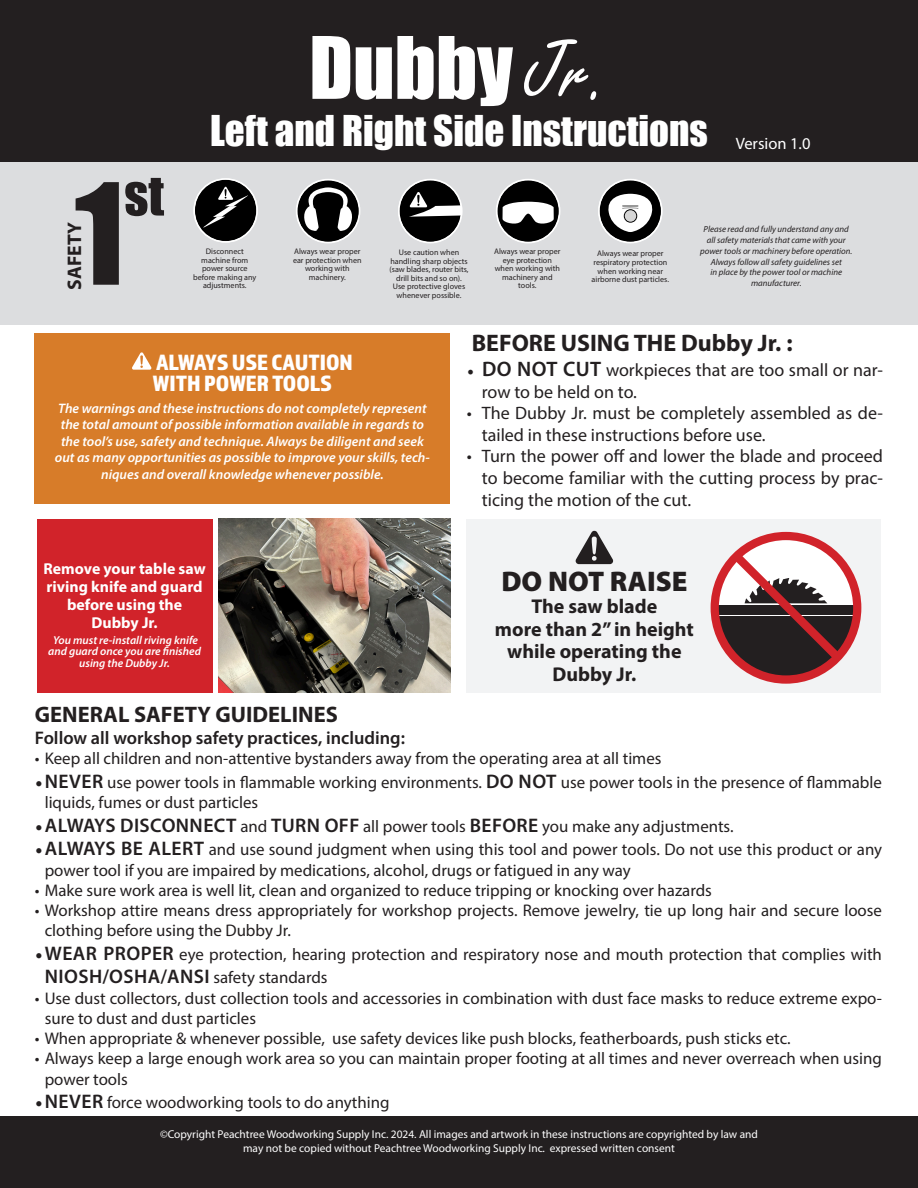
<style>
.page{position:relative;width:918px;height:1188px;background:#fff}
.page>*{position:absolute;margin:0;border:0;box-sizing:border-box;transform-origin:0 0}
.t1{font:129.75px "Impact";color:#231f20}
.t2{font:79.5px "Impact";color:#fff}
.t3{font:51.3px "Impact";color:#231f20}
.t4{font:39px "Impact";color:#fff}
.t5{font:900 28.5px "Myriad Pro";color:#231f20}
.t6{font:700 24px "Myriad Pro";color:#231f20}
.t7{font:22.95px/21.9px "Almaq Refined";color:#fff}
.t8{font:700 22.5px "Myriad Pro";color:#231f20}
.t9{font:700 19.95px/22.5px "Myriad Pro";color:#231f20;text-align:center}
.t10{font:700 19.8px "Myriad Pro";color:#231f20}
.t11{font:600 19.65px "Myriad Pro";letter-spacing:.02em;color:#231f20}
.t12{font:600 18.3px "Myriad Pro";color:#231f20}
.t13{font:18px/21.6px "Myriad Pro";color:#231f20}
.t14{font:16.8px/20.2px "Myriad Pro";color:#231f20}
.t15{font:16.5px "Myriad Pro";color:#fff}
.t16{font:700 15.75px/17.9px "Myriad Pro";color:#fff;text-align:center}
.t17{font:italic 600 13.8px/16.5px "Myriad Pro";color:#fff;text-align:center}
.t18{font:italic 600 11.55px/11.6px "Myriad Pro";color:#fff;text-align:center}
.t19{font:11.4px/13.6px "Myriad Pro";color:#fff;text-align:center}
.t20{font:italic 8.85px/10.8px "Myriad Pro";color:#231f20;text-align:center}
.t21{font:8.1px/8.6px "Myriad Pro";color:#231f20;text-align:center}
.s1{font-family:"Freeze Normal";font-size:84px}
.s2{font-family:"Minion Pro"}
.s3{font-weight:600;font-size:21px}
.s4{font-family:"Minion Pro";font-size:19.65px}
.s5{font-weight:600;font-size:19.65px}
.s6{font-weight:400;font-size:16.8px}
</style>
<div class="page">
<div style="left:0;top:0;width:918px;height:162px;background:#231f20"></div>
<div style="left:0;top:1116px;width:918px;height:72px;background:#231f20"></div>
<div style="left:0;top:162px;width:918px;height:162px;background:#dcdddf"></div>
<div style="left:194px;top:179px;width:63px;height:63px;background:#000;border-radius:50%"></div>
<div style="left:193px;top:178px;width:65px;height:65px;border:2px solid #fff;border-radius:50%"></div>
<div style="left:194px;top:179px;width:63px;height:63px;border:1px solid #fff;border-radius:50%"></div>
<svg style="left:203px;top:187px;width:45px;height:40px"></svg>
<svg style="left:297px;top:180px;width:63px;height:63px"></svg>
<div style="left:296px;top:179px;width:64px;height:64px;border:2px solid #fff;border-radius:50%"></div>
<div style="left:296px;top:179px;width:64px;height:64px;border:1px solid #fff;border-radius:50%"></div>
<svg style="left:303px;top:187px;width:50px;height:44px;background:#5d5d5d"></svg>
<div style="left:399px;top:180px;width:63px;height:63px;background:#000;border-radius:50%"></div>
<div style="left:398px;top:179px;width:65px;height:64px;border:2px solid #fff;border-radius:50%"></div>
<div style="left:399px;top:179px;width:63px;height:64px;border:1px solid #fff;border-radius:50%"></div>
<svg style="left:409px;top:192px;width:53px;height:25px"></svg>
<div style="left:497px;top:180px;width:63px;height:63px;background:#000;border-radius:50%"></div>
<div style="left:496px;top:179px;width:64px;height:64px;border:2px solid #fff;border-radius:50%"></div>
<div style="left:496px;top:179px;width:64px;height:64px;border:1px solid #fff;border-radius:50%"></div>
<svg style="left:502px;top:202px;width:52px;height:22px"></svg>
<div style="left:599px;top:180px;width:63px;height:63px;background:#000;border-radius:50%"></div>
<div style="left:598px;top:179px;width:65px;height:64px;border:2px solid #fff;border-radius:50%"></div>
<div style="left:599px;top:179px;width:63px;height:64px;border:1px solid #fff;border-radius:50%"></div>
<svg style="left:606px;top:194px;width:49px;height:38px"></svg>
<div style="left:467px;top:519px;width:414px;height:174px;background:#f2f3f4"></div>
<div style="left:35px;top:333px;width:415px;height:170px;background:#d77c29"></div>
<svg style="left:132px;top:352px;width:19px;height:18px"></svg>
<img style="left:218px;top:519px;width:232px;height:174px">
<div style="left:37px;top:519px;width:175px;height:174px;background:#d1232a"></div>
<div style="left:715px;top:605px;width:142px;height:9px;background:#231f20"></div>
<svg style="left:718px;top:616px;width:136px;height:64px"></svg>
<div style="left:711px;top:532px;width:150px;height:152px;border:8px solid #d1232a;border-radius:50%"></div>
<svg style="left:724px;top:544px;width:125px;height:125px"></svg>
<svg style="left:576px;top:531px;width:37px;height:33px"></svg>
<h3 class="t3" style="left:124px;top:156px;width:41px">st</h3>
<h1 class="t1" style="left:75px;top:133px;width:51px">1</h1>
<p class="t10" style="left:61px;top:290px;width:69px;rotate:-90deg">SAFETY</p>
<h2 class="t2" style="left:309px;top:6px;width:298px">Dubby<span class="s1">Jr.</span></h2>
<h3 class="t4" style="left:210px;top:101px;width:499px">Left and Right Side Instructions</h3>
<p class="t15" style="left:736px;top:133px;width:76px">Version 1.0</p>
<p class="t21" style="left:193px;top:247px;width:65px">Disconnect machine from power source before making any adjustments.</p>
<p class="t21" style="left:293px;top:247px;width:70px">Always wear proper ear protection when working with machinery.</p>
<p class="t21" style="left:390px;top:248px;width:81px">Use caution when handling sharp objects (saw blades, router bits, drill bits and so on).<br>Use protective gloves whenever possible.</p>
<p class="t21" style="left:494px;top:247px;width:68px">Always wear proper eye protection when working with machinery and tools.</p>
<p class="t21" style="left:593px;top:249px;width:75px">Always wear proper respiratory protection when working near</p>
<p class="t21" style="left:592px;top:275px;width:79px">airborne dust particles.</p>
<p class="t20" style="left:700px;top:224px;width:154px">Please read and fully understand any and all safety materials that came with your power tools or machinery before operation.<br>Always follow all safety guidelines set<br>in place by the power tool or machine manufacturer.</p>
<h3 class="t7" style="left:153px;top:350px;width:201px">ALWAYS USE CAUTION<br>WITH POWER TOOLS</h3>
<p class="t17" style="left:55px;top:399px;width:376px">The warnings and these instructions do not completely represent the total amount of possible information available in regards to the tool’s use, safety and technique. Always be diligent and seek out as many opportunities as possible to improve your skills, tech&shy;niques and overall knowledge whenever possible.</p>
<p class="t16" style="left:44px;top:560px;width:164px">Remove your table saw riving knife and guard before using the<br>Dubby Jr.</p>
<p class="t18" style="left:48px;top:634px;width:154px">You must re-install riving knife and guard once you are finished using the Dubby Jr.</p>
<h3 class="t6" style="left:472px;top:327px;width:322px">BEFORE USING THE Dubby Jr. :</h3>
<p class="t13" style="left:482px;top:359px;width:403px;text-indent:-15px"><span class="s2">•</span> <span class="s3">DO NOT CUT</span> workpieces that are too small or nar&shy;row to be held on to.</p>
<p class="t13" style="left:482px;top:402px;width:403px;text-indent:-15px">• The Dubby Jr. must be completely assembled as de&shy;tailed in these instructions before use.</p>
<p class="t13" style="left:482px;top:445px;width:403px;text-align:justify;text-indent:-15px">• Turn the power off and lower the blade and proceed to become familiar with the cutting process by prac&shy;ticing the motion of the cut.</p>
<h3 class="t5" style="left:501px;top:562px;width:188px">DO NOT RAISE</h3>
<p class="t9" style="left:495px;top:595px;width:200px">The saw blade<br>more than 2” in height while operating the<br>Dubby Jr.</p>
<h3 class="t8" style="left:35px;top:700px;width:304px">GENERAL SAFETY GUIDELINES</h3>
<p class="t12" style="left:35px;top:726px;width:372px">Follow all workshop safety practices, including:</p>
<p class="t14" style="left:35px;top:748px;width:628px">• Keep all children and non-attentive bystanders away from the operating area at all times</p>
<p class="t14" style="left:45px;top:772px;width:839px;text-indent:-10px"><span class="s4">•</span><span class="s5">NEVER</span> use power tools in flammable working environments. <span class="s5">DO NOT</span> use power tools in the presence of flammable liquids, fumes or dust particles</p>
<p class="t14" style="left:35px;top:816px;width:700px"><span class="s4">•</span><span class="s5">ALWAYS DISCONNECT</span> and <span class="s5">TURN OFF</span> all power tools <span class="s5">BEFORE</span> you make any adjustments.</p>
<p class="t14" style="left:45px;top:839px;width:839px;text-indent:-10px"><span class="s4">•</span><span class="s5">ALWAYS BE ALERT</span> and use sound judgment when using this tool and power tools. Do not use this product or any power tool if you are impaired by medications, alcohol, drugs or fatigued in any way</p>
<p class="t14" style="left:35px;top:880px;width:679px">• Make sure work area is well lit, clean and organized to reduce tripping or knocking over hazards</p>
<p class="t14" style="left:45px;top:900px;width:839px;text-indent:-10px">• Workshop attire means dress appropriately for workshop projects. Remove jewelry, tie up long hair and secure loose clothing before using the Dubby Jr.</p>
<p class="t14" style="left:35px;top:944px;width:848px"><span class="s4">•</span><span class="s5">WEAR PROPER</span> eye protection, hearing protection and respiratory nose and mouth protection that complies with</p>
<p class="t11" style="left:45px;top:964px;width:284px">NIOSH/OSHA/ANSI <span class="s6">safety standards</span></p>
<p class="t14" style="left:45px;top:988px;width:839px;text-indent:-10px">• Use dust collectors, dust collection tools and accessories in combination with dust face masks to reduce extreme expo&shy;sure to dust and dust particles</p>
<p class="t14" style="left:35px;top:1028px;width:757px">• When appropriate &amp; whenever possible, use safety devices like push blocks, featherboards, push sticks etc.</p>
<p class="t14" style="left:45px;top:1048px;width:839px;text-indent:-10px">• Always keep a large enough work area so you can maintain proper footing at all times and never overreach when using power tools</p>
<p class="t14" style="left:35px;top:1092px;width:356px"><span class="s4">•</span><span class="s5">NEVER</span> force woodworking tools to do anything</p>
<p class="t19" style="left:160px;top:1127px;width:599px">©Copyright Peachtree Woodworking Supply Inc. 2024. All images and artwork in these instructions are copyrighted by law and may not be copied without Peachtree Woodworking Supply Inc. expressed written consent</p>
</div>
